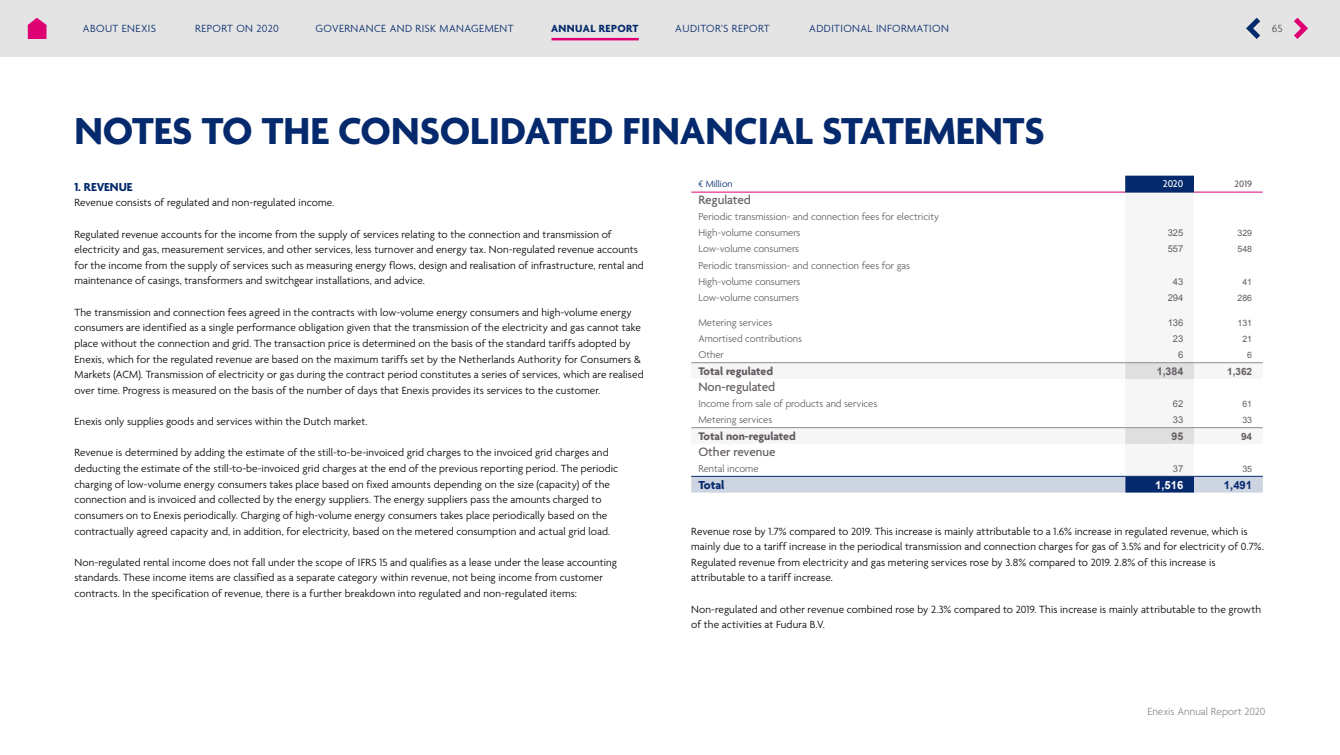
<style>
.page{position:relative;width:1340px;height:755px;background:#fff}
.page>*{position:absolute;margin:0;border:0;box-sizing:border-box;transform-origin:0 0}
.Header_1_notes{font:700 40.62px "Agenda";color:#04296c}
.b-heading1{font:500 13.12px "Agenda";color:#635d63}
.Header_2_notes{font:700 12.5px "Agenda";color:#04296c}
.b-total{font:700 12.5px "Agenda";letter-spacing:-.005em;color:#04296c}
.b-subtotal{font:700 11.88px "Agenda";letter-spacing:-.005em;color:#635d63}
.Paragraph_Body{font:300 11.25px/15.6px "Agenda";letter-spacing:.01em;color:#000}
.t1{font:300 11.25px "Agenda";letter-spacing:.035em;color:#04296c}
.t2{font:300 11.25px "Agenda";color:#8d8d8d}
.t3{font:700 11.25px "Agenda";letter-spacing:.035em;color:#04296c}
.c-cy-total{font:700 11.25px "Arial";color:#fff}
.c-py-total{font:700 11.25px "Arial";color:#04296c}
.t4{font:11.25px "Agenda";color:#635d63}
.b-body{font:300 10.62px "Agenda";color:#635d63}
.c-cy-subtotal{font:700 10.62px "Arial";color:#635d63}
.a-cy{font:500 10.62px "Agenda";color:#fff}
.value{font:300 10px "Agenda";color:#04296c}
.c-py-subtotal{font:700 10px "Arial";color:#635d63}
.a-py{font:500 10px "Agenda";color:#635d63}
.c-cy{font:9.38px "Arial";color:#635d63}
.c-py{font:8.75px "Arial";color:#635d63}
</style>
<div class="page">
<svg style="left:691px;top:176px;width:571px;height:316px"></svg>
<hr style="left:691px;top:192px;width:434px;height:1px;background:#de0073">
<hr style="left:1193px;top:192px;width:69px;height:1px;background:#de0073">
<hr style="left:1125px;top:192px;width:68px;height:1px;background:#04296c">
<hr style="left:691px;top:362px;width:434px;height:1px;background:#8d8d8d">
<hr style="left:1125px;top:362px;width:68px;height:1px;background:#8d8d8d">
<hr style="left:1193px;top:362px;width:69px;height:1px;background:#8d8d8d">
<hr style="left:691px;top:427px;width:434px;height:1px;background:#8d8d8d">
<hr style="left:1125px;top:427px;width:68px;height:1px;background:#8d8d8d">
<hr style="left:1193px;top:427px;width:69px;height:1px;background:#8d8d8d">
<hr style="left:691px;top:476px;width:434px;height:1px;background:#04296c">
<hr style="left:1125px;top:476px;width:68px;height:1px;background:#04296c">
<hr style="left:1193px;top:476px;width:69px;height:1px;background:#04296c">
<div style="left:0;top:0;width:1339px;height:57px;background:#e4e4e4"></div>
<svg style="left:1294px;top:18px;width:13px;height:21px"></svg>
<svg style="left:1246px;top:18px;width:14px;height:21px"></svg>
<svg style="left:28px;top:18px;width:18px;height:21px"></svg>
<hr style="left:551px;top:38px;width:88px;height:2px;background:#de0073">
<p class="t1" style="left:83px;top:23px;width:75px">ABOUT ENEXIS</p>
<p class="t1" style="left:195px;top:23px;width:85px">REPORT ON 2020</p>
<p class="t1" style="left:315px;top:23px;width:200px">GOVERNANCE AND RISK MANAGEMENT</p>
<p class="t3" style="left:551px;top:23px;width:89px">ANNUAL REPORT</p>
<p class="t1" style="left:675px;top:23px;width:96px">AUDITOR’S REPORT</p>
<p class="t1" style="left:809px;top:23px;width:141px">ADDITIONAL INFORMATION</p>
<p class="t4" style="left:1271px;top:22px;width:12px">65</p>
<p class="Header_1_notes" style="left:74px;top:109px;width:971px">NOTES TO THE CONSOLIDATED FINANCIAL STATEMENTS</p>
<p class="Header_2_notes" style="left:74px;top:180px;width:60px">1. REVENUE</p>
<p class="Paragraph_Body" style="left:74px;top:195px;width:261px">Revenue consists of regulated and non-regulated income.</p>
<p class="Paragraph_Body" style="left:74px;top:227px;width:571px">Regulated revenue accounts for the income from the supply of services relating to the connection and transmission of electricity and gas, measurement services, and other services, less turnover and energy tax. Non-regulated revenue accounts for the income from the supply of services such as measuring energy flows, design and realisation of infrastructure, rental and maintenance of casings, transformers and switchgear installations, and advice.</p>
<p class="Paragraph_Body" style="left:74px;top:305px;width:570px">The transmission and connection fees agreed in the contracts with low-volume energy consumers and high-volume energy consumers are identified as a single performance obligation given that the transmission of the electricity and gas cannot take place without the connection and grid. The transaction price is determined on the basis of the standard tariffs adopted by Enexis, which for the regulated revenue are based on the maximum tariffs set by the Netherlands Authority for Consumers &amp; Markets (ACM). Transmission of electricity or gas during the contract period constitutes a series of services, which are realised over time. Progress is measured on the basis of the number of days that Enexis provides its services to the customer.</p>
<p class="Paragraph_Body" style="left:74px;top:414px;width:294px">Enexis only supplies goods and services within the Dutch market.</p>
<p class="Paragraph_Body" style="left:74px;top:445px;width:545px">Revenue is determined by adding the estimate of the still-to-be-invoiced grid charges to the invoiced grid charges and deducting the estimate of the still-to-be-invoiced grid charges at the end of the previous reporting period. The periodic charging of low-volume energy consumers takes place based on fixed amounts depending on the size (capacity) of the connection and is invoiced and collected by the energy suppliers. The energy suppliers pass the amounts charged to consumers on to Enexis periodically. Charging of high-volume energy consumers takes place periodically based on the contractually agreed capacity and, in addition, for electricity, based on the metered consumption and actual grid load.</p>
<p class="Paragraph_Body" style="left:74px;top:555px;width:544px">Non-regulated rental income does not fall under the scope of IFRS 15 and qualifies as a lease under the lease accounting standards. These income items are classified as a separate category within revenue, not being income from customer contracts. In the specification of revenue, there is a further breakdown into regulated and non-regulated items:</p>
<p class="value" style="left:698px;top:178px;width:36px">€ Million</p>
<p class="a-cy" style="left:1162px;top:178px;width:22px">2020</p>
<p class="a-py" style="left:1234px;top:178px;width:19px">2019</p>
<p class="b-heading1" style="left:698px;top:193px;width:54px">Regulated</p>
<p class="b-body" style="left:698px;top:211px;width:242px">Periodic transmission- and connection fees for electricity</p>
<p class="b-body" style="left:698px;top:227px;width:104px">High-volume consumers</p>
<p class="c-cy" style="left:1167px;top:227px;width:17px">325</p>
<p class="c-py" style="left:1237px;top:227px;width:16px">329</p>
<p class="b-body" style="left:698px;top:243px;width:102px">Low-volume consumers</p>
<p class="c-cy" style="left:1167px;top:243px;width:17px">557</p>
<p class="c-py" style="left:1237px;top:244px;width:16px">548</p>
<p class="b-body" style="left:698px;top:260px;width:213px">Periodic transmission- and connection fees for gas</p>
<p class="b-body" style="left:698px;top:276px;width:104px">High-volume consumers</p>
<p class="c-cy" style="left:1172px;top:275px;width:12px">43</p>
<p class="c-py" style="left:1242px;top:276px;width:11px">41</p>
<p class="b-body" style="left:698px;top:292px;width:102px">Low-volume consumers</p>
<p class="c-cy" style="left:1167px;top:292px;width:17px">294</p>
<p class="c-py" style="left:1237px;top:292px;width:16px">286</p>
<p class="b-body" style="left:698px;top:316px;width:75px">Metering services</p>
<p class="c-cy" style="left:1167px;top:316px;width:17px">136</p>
<p class="c-py" style="left:1237px;top:317px;width:16px">131</p>
<p class="b-body" style="left:698px;top:333px;width:105px">Amortised contributions</p>
<p class="c-cy" style="left:1172px;top:332px;width:12px">23</p>
<p class="c-py" style="left:1242px;top:333px;width:11px">21</p>
<p class="b-body" style="left:698px;top:349px;width:27px">Other</p>
<p class="c-cy" style="left:1178px;top:349px;width:7px">6</p>
<p class="c-py" style="left:1247px;top:349px;width:6px">6</p>
<p class="b-subtotal" style="left:698px;top:364px;width:76px">Total regulated</p>
<p class="c-cy-subtotal" style="left:1156px;top:364px;width:28px">1,384</p>
<p class="c-py-subtotal" style="left:1227px;top:364px;width:27px">1,362</p>
<p class="b-heading1" style="left:698px;top:380px;width:78px">Non-regulated</p>
<p class="b-body" style="left:698px;top:398px;width:180px">Income from sale of products and services</p>
<p class="c-cy" style="left:1172px;top:397px;width:12px">62</p>
<p class="c-py" style="left:1242px;top:398px;width:11px">61</p>
<p class="b-body" style="left:698px;top:414px;width:75px">Metering services</p>
<p class="c-cy" style="left:1172px;top:413px;width:12px">33</p>
<p class="c-py" style="left:1242px;top:414px;width:11px">33</p>
<p class="b-subtotal" style="left:698px;top:429px;width:99px">Total non-regulated</p>
<p class="c-cy-subtotal" style="left:1171px;top:429px;width:13px">95</p>
<p class="c-py-subtotal" style="left:1240px;top:429px;width:13px">94</p>
<p class="b-heading1" style="left:698px;top:445px;width:79px">Other revenue</p>
<p class="b-body" style="left:698px;top:462px;width:62px">Rental income</p>
<p class="c-cy" style="left:1172px;top:462px;width:12px">37</p>
<p class="c-py" style="left:1242px;top:463px;width:11px">35</p>
<p class="b-total" style="left:698px;top:478px;width:28px">Total</p>
<p class="c-cy-total" style="left:1155px;top:478px;width:30px">1,516</p>
<p class="c-py-total" style="left:1223px;top:478px;width:30px">1,491</p>
<p class="Paragraph_Body" style="left:691px;top:524px;width:574px">Revenue rose by 1.7% compared to 2019. This increase is mainly attributable to a 1.6% increase in regulated revenue, which is mainly due to a tariff increase in the periodical transmission and connection charges for gas of 3.5% and for electricity of 0.7%.<br>Regulated revenue from electricity and gas metering services rose by 3.8% compared to 2019. 2.8% of this increase is attributable to a tariff increase.</p>
<p class="Paragraph_Body" style="left:691px;top:602px;width:571px">Non-regulated and other revenue combined rose by 2.3% compared to 2019. This increase is mainly attributable to the growth of the activities at Fudura B.V.</p>
<p class="t2" style="left:1147px;top:705px;width:120px">Enexis Annual Report 2020</p>
</div>
